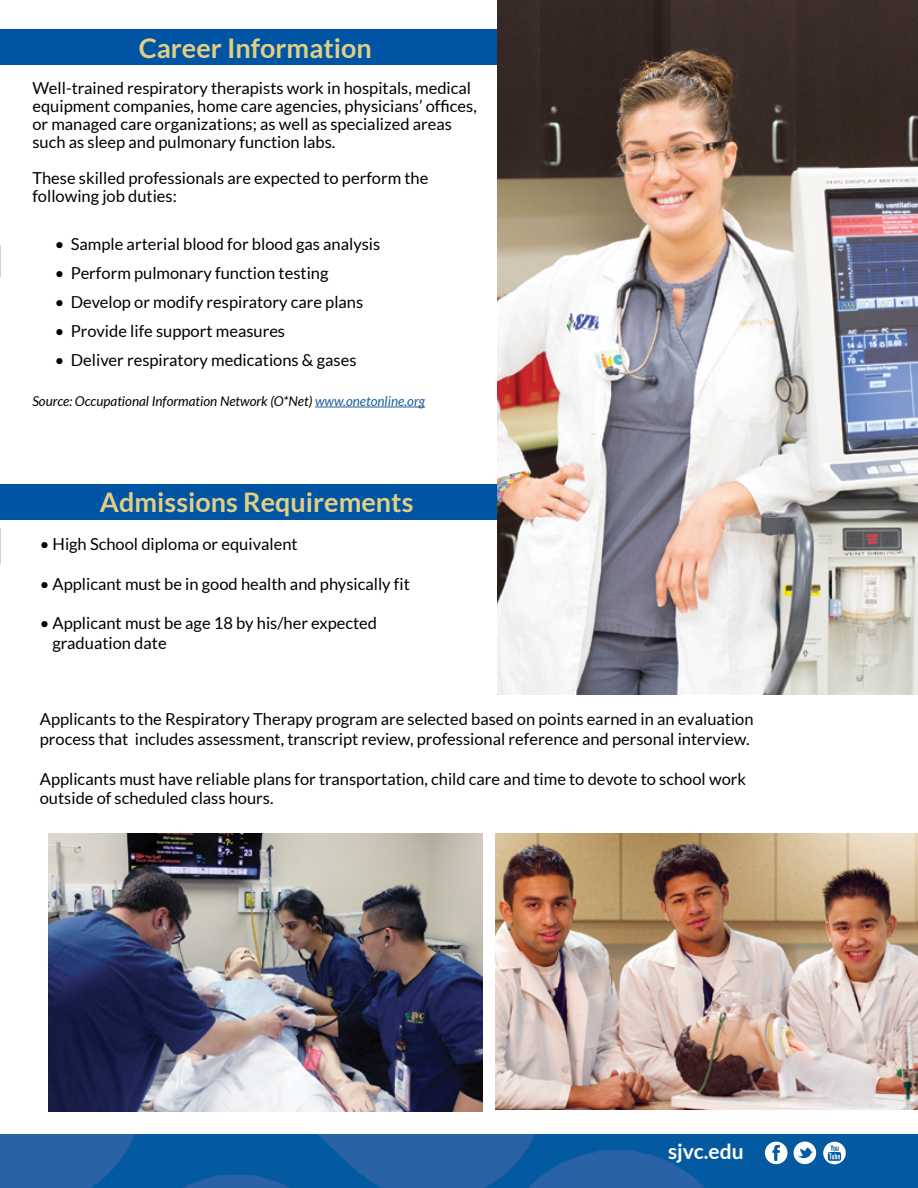
<style>
.page{position:relative;width:918px;height:1188px;background:#fff}
.page>*{position:absolute;margin:0;border:0;box-sizing:border-box;transform-origin:0 0}
.t1{font:700 27px "Lato";color:#e1cf83}
.t2{font:700 21px "Lato";color:#fff}
.t3{font:16.5px/18px "Lato";color:#000}
.t4{font:italic 13.5px "Lato";color:#000}
.s1{color:#215e9e}
</style>
<div class="page">
<div style="left:0;top:29px;width:778px;height:36px;background:#0054a4"></div>
<img style="left:0;top:0;width:1px;height:267px">
<div style="left:0;top:484px;width:778px;height:36px;background:#0054a4"></div>
<img style="left:0;top:1134px;width:918px;height:54px">
<hr style="left:315px;top:407px;width:110px;height:1px;background:#215e9e">
<img style="left:497px;top:0;width:421px;height:694px">
<img style="left:496px;top:833px;width:422px;height:276px">
<img style="left:49px;top:833px;width:434px;height:279px">
<svg style="left:794px;top:1142px;width:22px;height:22px"></svg>
<svg style="left:765px;top:1142px;width:23px;height:22px"></svg>
<svg style="left:823px;top:1142px;width:23px;height:22px"></svg>
<p class="t1" style="left:139px;top:32px;width:235px">Career Information</p>
<p class="t3" style="left:32px;top:79px;width:446px">Well-trained respiratory therapists work in hospitals, medical equipment companies, home care agencies, physicians’ offices, or managed care organizations; as well as specialized areas such as sleep and pulmonary function labs.</p>
<p class="t3" style="left:32px;top:169px;width:398px">These skilled professionals are expected to perform the following job duties:</p>
<p class="t3" style="left:55px;top:235px;width:327px">• Sample arterial blood for blood gas analysis</p>
<p class="t3" style="left:55px;top:264px;width:275px">• Perform pulmonary function testing</p>
<p class="t3" style="left:55px;top:293px;width:310px">• Develop or modify respiratory care plans</p>
<p class="t3" style="left:55px;top:322px;width:232px">• Provide life support measures</p>
<p class="t3" style="left:55px;top:350px;width:303px">• Deliver respiratory medications &amp; gases</p>
<p class="t4" style="left:32px;top:394px;width:394px">Source: Occupational Information Network (O*Net) <span class="s1">www.onetonline.org</span></p>
<p class="t1" style="left:100px;top:487px;width:315px">Admissions Requirements</p>
<p class="t3" style="left:40px;top:535px;width:259px">• High School diploma or equivalent</p>
<p class="t3" style="left:40px;top:575px;width:372px">• Applicant must be in good health and physically fit</p>
<p class="t3" style="left:40px;top:614px;width:339px">• Applicant must be age 18 by his/her expected</p>
<p class="t3" style="left:53px;top:634px;width:116px">graduation date</p>
<p class="t3" style="left:40px;top:709px;width:715px;line-height:19.8px">Applicants to the Respiratory Therapy program are selected based on points earned in an evaluation process that includes assessment, transcript review, professional reference and personal interview.</p>
<p class="t3" style="left:40px;top:769px;width:708px;line-height:19.8px">Applicants must have reliable plans for transportation, child care and time to devote to school work outside of scheduled class hours.</p>
<p class="t2" style="left:668px;top:1140px;width:77px">sjvc.edu</p>
</div>
